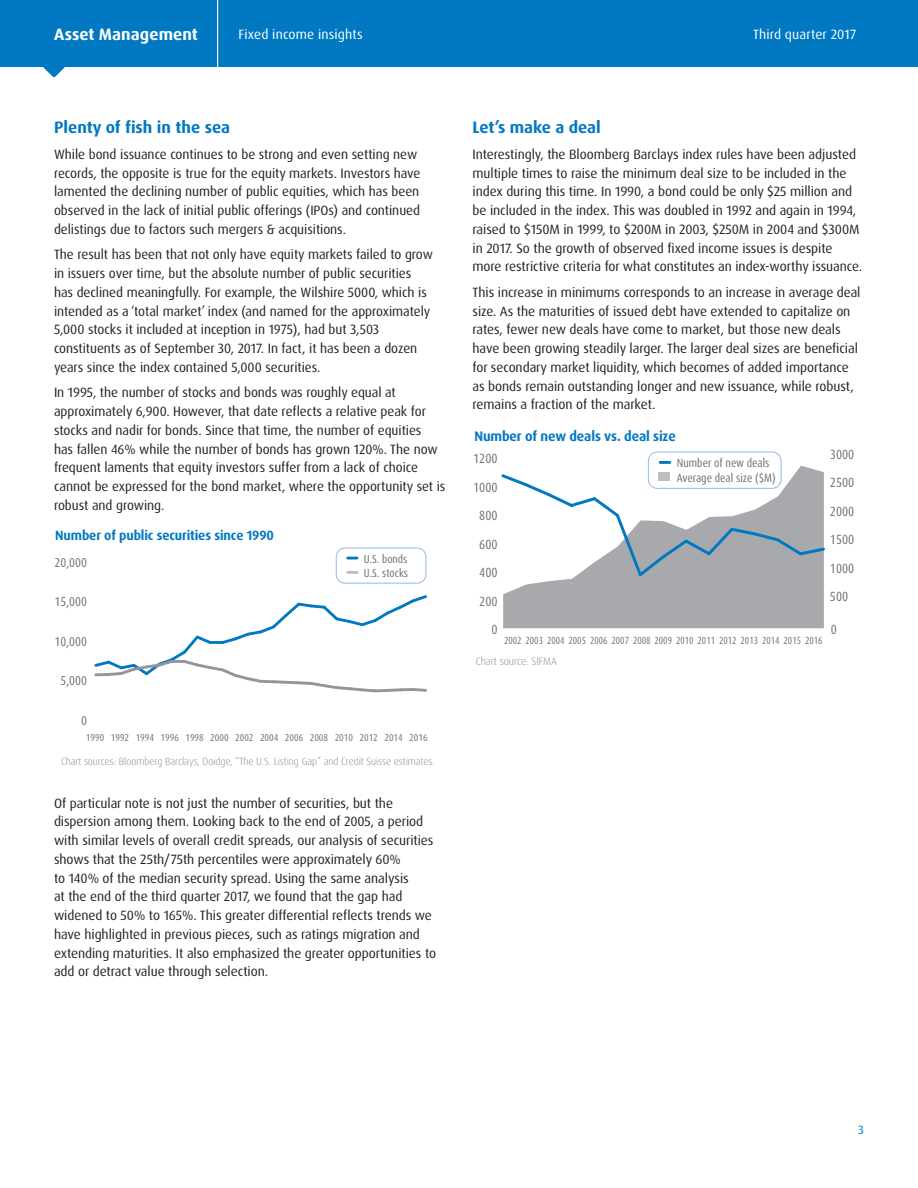
<style>
.page{position:relative;width:918px;height:1188px;background:#fff}
.page>*{position:absolute;margin:0;border:0;box-sizing:border-box;transform-origin:0 0}
.t1{font:700 16.5px "Dax OT";color:#0079c2}
.t2{font:700 16.5px "Dax OT";letter-spacing:.005em;color:#fff}
.t3{font:700 13.95px "Dax OT";letter-spacing:-.01em;color:#0079c2;scale:.96 1}
.t4{font:13.5px/18.8px "Dax OT";letter-spacing:-.005em;color:#231f20}
.t5{font:13.5px "Dax OT";letter-spacing:.01em;color:#fff}
.t6{font:700 13.5px "Dax OT";letter-spacing:-.01em;color:#0079c2;scale:.96 1}
.t7{font:condensed 13.35px "Dax OT";color:#6c6d70}
.t8{font:condensed 12.9px "Dax OT";color:#6c6d70}
.t9{font:12px "Dax OT";color:#0079c2}
.t10{font:condensed 11.85px/14.9px "Dax OT";color:#6c6d70}
.t11{font:condensed 11.4px/14.4px "Dax OT";color:#6c6d70}
.t12{font:300 10.8px "Dax OT";letter-spacing:-.01em;color:#8a8c8f;scale:.96 1}
.t13{font:300 10.5px "Dax OT";letter-spacing:-.01em;color:#8a8c8f;scale:.96 1}
.t14{font:condensed 10.35px "Dax OT";color:#6c6d70;scale:.92 1}
.t15{font:condensed 10.05px "Dax OT";color:#6c6d70}
</style>
<div class="page">
<div style="left:0;top:0;width:918px;height:68px;background:#0079c2"></div>
<svg style="left:43px;top:67px;width:22px;height:10px"></svg>
<hr style="left:217px;top:0;width:1px;height:68px;background:#fff">
<svg style="left:348px;top:557px;width:9px;height:2px"></svg>
<svg style="left:348px;top:571px;width:9px;height:3px"></svg>
<div style="left:336px;top:548px;width:90px;height:36px;border:1px solid #94bae2;border-radius:9px"></div>
<svg style="left:94px;top:595px;width:333px;height:98px"></svg>
<svg style="left:660px;top:461px;width:10px;height:3px"></svg>
<div style="left:648px;top:452px;width:134px;height:37px;border:1px solid #94bae2;border-radius:9px"></div>
<svg style="left:503px;top:466px;width:321px;height:162px;fill:#a8a9ad"></svg>
<svg style="left:501px;top:472px;width:324px;height:107px"></svg>
<div style="left:659px;top:473px;width:11px;height:8px;background:#bcbdc0"></div>
<p class="t2" style="left:54px;top:24px;width:145px">Asset Management</p>
<p class="t5" style="left:238px;top:26px;width:126px">Fixed income insights</p>
<p class="t5" style="left:753px;top:26px;width:105px">Third quarter 2017</p>
<p class="t1" style="left:54px;top:117px;width:178px">Plenty of fish in the sea</p>
<p class="t4" style="left:54px;top:145px;width:368px">While bond issuance continues to be strong and even setting new records, the opposite is true for the equity markets. Investors have lamented the declining number of public equities, which has been observed in the lack of initial public offerings (IPOs) and continued delistings due to factors such mergers &amp; acquisitions.</p>
<p class="t4" style="left:54px;top:246px;width:380px">The result has been that not only have equity markets failed to grow in issuers over time, but the absolute number of public securities has declined meaningfully. For example, the Wilshire 5000, which is intended as a ‘total market’ index (and named for the approximately 5,000 stocks it included at inception in 1975), had but 3,503 constituents as of September 30, 2017. In fact, it has been a dozen years since the index contained 5,000 securities.</p>
<p class="t4" style="left:54px;top:384px;width:393px">In 1995, the number of stocks and bonds was roughly equal at approximately 6,900. However, that date reflects a relative peak for stocks and nadir for bonds. Since that time, the number of equities<br>has fallen 46% while the number of bonds has grown 120%. The now frequent laments that equity investors suffer from a lack of choice cannot be expressed for the bond market, where the opportunity set is robust and growing.</p>
<p class="t6" style="left:55px;top:527px;width:229px">Number of public securities since 1990</p>
<p class="t8" style="left:55px;top:554px;width:34px">20,000</p>
<p class="t8" style="left:55px;top:593px;width:34px">15,000</p>
<p class="t8" style="left:55px;top:633px;width:34px">10,000</p>
<p class="t8" style="left:60px;top:673px;width:28px">5,000</p>
<p class="t8" style="left:81px;top:712px;width:7px">0</p>
<p class="t11" style="left:364px;top:552px;width:46px">U.S. bonds<br>U.S. stocks</p>
<p class="t15" style="left:86px;top:731px;width:343px">1990 1992 1994 1996 1998 2000 2002 2004 2006 2008 2010 2012 2014 2016</p>
<p class="t13" style="left:61px;top:755px;width:391px">Chart sources: Bloomberg Barclays, Doidge, “The U.S. Listing Gap” and Credit Suisse estimates.</p>
<p class="t4" style="left:54px;top:794px;width:384px">Of particular note is not just the number of securities, but the dispersion among them. Looking back to the end of 2005, a period with similar levels of overall credit spreads, our analysis of securities shows that the 25th/75th percentiles were approximately 60%<br>to 140% of the median security spread. Using the same analysis<br>at the end of the third quarter 2017, we found that the gap had widened to 50% to 165%. This greater differential reflects trends we have highlighted in previous pieces, such as ratings migration and extending maturities. It also emphasized the greater opportunities to add or detract value through selection.</p>
<p class="t1" style="left:472px;top:117px;width:130px">Let’s make a deal</p>
<p class="t4" style="left:472px;top:145px;width:391px">Interestingly, the Bloomberg Barclays index rules have been adjusted multiple times to raise the minimum deal size to be included in the index during this time. In 1990, a bond could be only $25 million and be included in the index. This was doubled in 1992 and again in 1994, raised to $150M in 1999, to $200M in 2003, $250M in 2004 and $300M in 2017. So the growth of observed fixed income issues is despite more restrictive criteria for what constitutes an index-worthy issuance.</p>
<p class="t4" style="left:472px;top:283px;width:390px">This increase in minimums corresponds to an increase in average deal size. As the maturities of issued debt have extended to capitalize on rates, fewer new deals have come to market, but those new deals have been growing steadily larger. The larger deal sizes are beneficial for secondary market liquidity, which becomes of added importance as bonds remain outstanding longer and new issuance, while robust, remains a fraction of the market.</p>
<p class="t3" style="left:474px;top:427px;width:211px">Number of new deals vs. deal size</p>
<p class="t7" style="left:473px;top:450px;width:26px">1200</p>
<p class="t7" style="left:473px;top:479px;width:26px">1000</p>
<p class="t7" style="left:479px;top:507px;width:20px">800</p>
<p class="t7" style="left:479px;top:536px;width:20px">600</p>
<p class="t7" style="left:479px;top:564px;width:20px">400</p>
<p class="t7" style="left:479px;top:593px;width:20px">200</p>
<p class="t7" style="left:492px;top:621px;width:8px">0</p>
<p class="t10" style="left:677px;top:456px;width:100px">Number of new deals<br>Average deal size ($M)</p>
<p class="t14" style="left:504px;top:634px;width:348px">2002 2003 2004 2005 2006 2007 2008 2009 2010 2011 2012 2013 2014 2015 2016</p>
<p class="t12" style="left:476px;top:654px;width:86px">Chart source: SIFMA</p>
<p class="t7" style="left:830px;top:446px;width:26px">3000</p>
<p class="t7" style="left:830px;top:474px;width:26px">2500</p>
<p class="t7" style="left:830px;top:503px;width:26px">2000</p>
<p class="t7" style="left:830px;top:531px;width:26px">1500</p>
<p class="t7" style="left:830px;top:560px;width:26px">1000</p>
<p class="t7" style="left:830px;top:588px;width:20px">500</p>
<p class="t7" style="left:831px;top:621px;width:8px">0</p>
<p class="t9" style="left:858px;top:1122px;width:7px">3</p>
</div>
